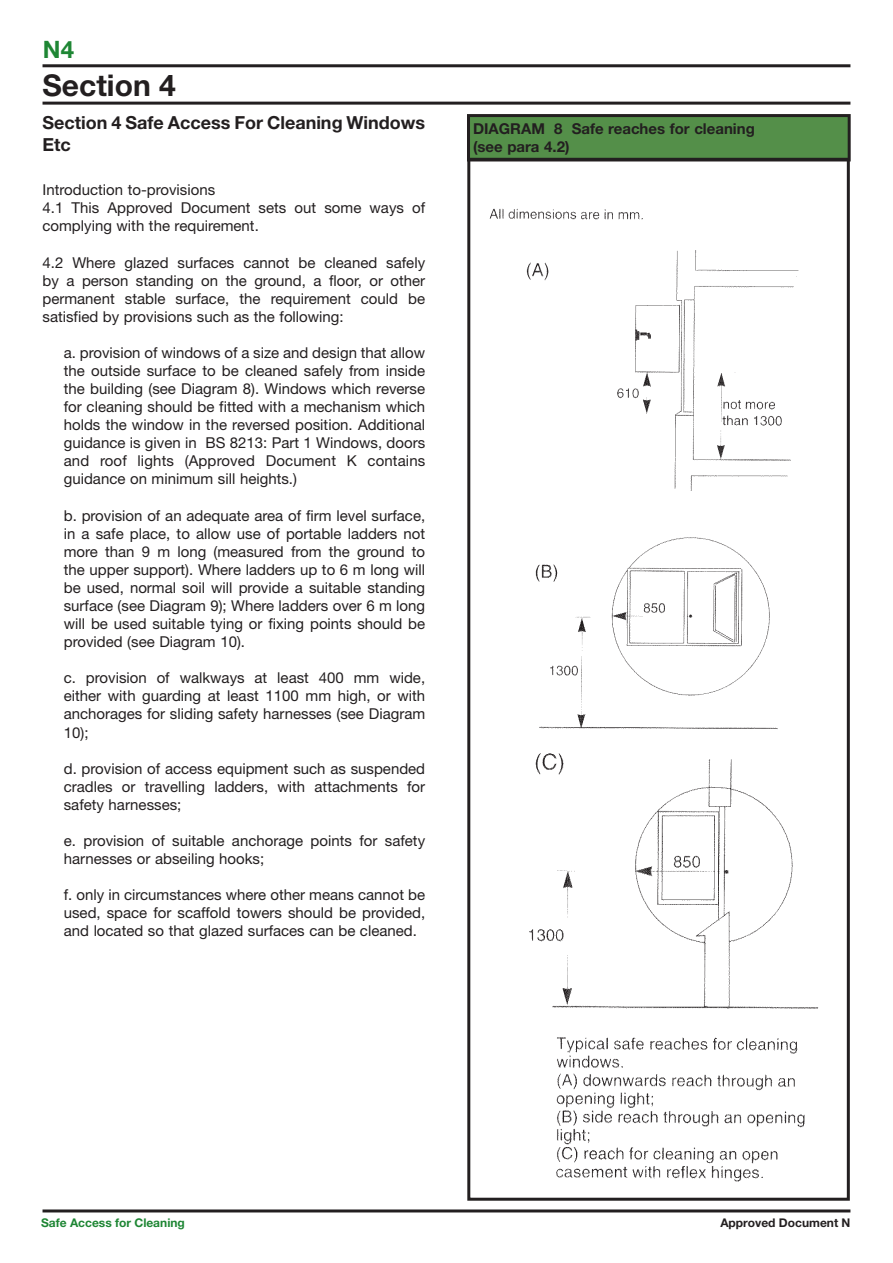
<style>
.page{position:relative;width:893px;height:1263px;background:#fff}
.page>*{position:absolute;margin:0;border:0;box-sizing:border-box;transform-origin:0 0}
.t1{font:700 30px "Helvetica Neue";color:#231f20}
.t2{font:700 24px "Helvetica Neue";color:#1e8634}
.t3{font:700 18px/21.8px "Helvetica Neue";color:#231f20}
.t4{font:15px/18px "Helvetica Neue";color:#231f20;text-align:justify}
.t5{font:700 15px/18px "Helvetica Neue";color:#231f20}
.t6{font:700 12px "Helvetica Neue";color:#1e8634}
.t7{font:700 12px "Helvetica Neue";color:#231f20}
</style>
<div class="page">
<hr style="left:43px;top:102px;width:807px;height:3px;background:#231f20">
<hr style="left:43px;top:64px;width:807px;height:3px;background:#231f20">
<hr style="left:43px;top:1209px;width:807px;height:3px;background:#231f20">
<img style="left:535px;top:537px;width:243px;height:192px">
<img style="left:529px;top:753px;width:290px;height:429px">
<img style="left:489px;top:208px;width:310px;height:283px">
<div style="left:468px;top:116px;width:381px;height:44px;background:#548f49"></div>
<div style="left:467px;top:114px;width:384px;height:47px;border:3px solid #231f20"></div>
<div style="left:467px;top:158px;width:383px;height:1043px;border:3px solid #231f20"></div>
<h2 class="t2" style="left:43px;top:35px;width:33px">N4</h2>
<h1 class="t1" style="left:43px;top:67px;width:135px">Section 4</h1>
<p class="t3" style="left:43px;top:111px;width:384px">Section 4 Safe Access For Cleaning Windows<br>Etc</p>
<p class="t4" style="left:43px;top:181px;width:384px;text-align:left">Introduction to-provisions<br>4.1 This Approved Document sets out some ways of complying with the requirement.</p>
<p class="t4" style="left:43px;top:253px;width:384px">4.2 Where glazed surfaces cannot be cleaned safely by a person standing on the ground, a floor, or other permanent stable surface, the requirement could be satisfied by provisions such as the following:</p>
<p class="t4" style="left:64px;top:343px;width:363px">a. provision of windows of a size and design that allow the outside surface to be cleaned safely from inside the building (see Diagram 8). Windows which reverse for cleaning should be fitted with a mechanism which holds the window in the reversed position. Additional guidance is given in BS 8213: Part 1 Windows, doors and roof lights (Approved Document K contains guidance on minimum sill heights.)</p>
<p class="t4" style="left:64px;top:506px;width:363px">b. provision of an adequate area of firm level surface, in a safe place, to allow use of portable ladders not more than 9 m long (measured from the ground to the upper support). Where ladders up to 6 m long will be used, normal soil will provide a suitable standing surface (see Diagram 9); Where ladders over 6 m long will be used suitable tying or fixing points should be provided (see Diagram 10).</p>
<p class="t4" style="left:64px;top:669px;width:363px">c. provision of walkways at least 400 mm wide, either with guarding at least 1100 mm high, or with anchorages for sliding safety harnesses (see Diagram 10);</p>
<p class="t4" style="left:64px;top:759px;width:363px">d. provision of access equipment such as suspended cradles or travelling ladders, with attachments for safety harnesses;</p>
<p class="t4" style="left:64px;top:831px;width:363px">e. provision of suitable anchorage points for safety harnesses or abseiling hooks;</p>
<p class="t4" style="left:64px;top:886px;width:363px">f. only in circumstances where other means cannot be used, space for scaffold towers should be provided, and located so that glazed surfaces can be cleaned.</p>
<p class="t5" style="left:473px;top:120px;width:283px">DIAGRAM 8 Safe reaches for cleaning (see para 4.2)</p>
<p class="t6" style="left:41px;top:1215px;width:145px">Safe Access for Cleaning</p>
<p class="t7" style="left:720px;top:1215px;width:132px">Approved Document N</p>
</div>
